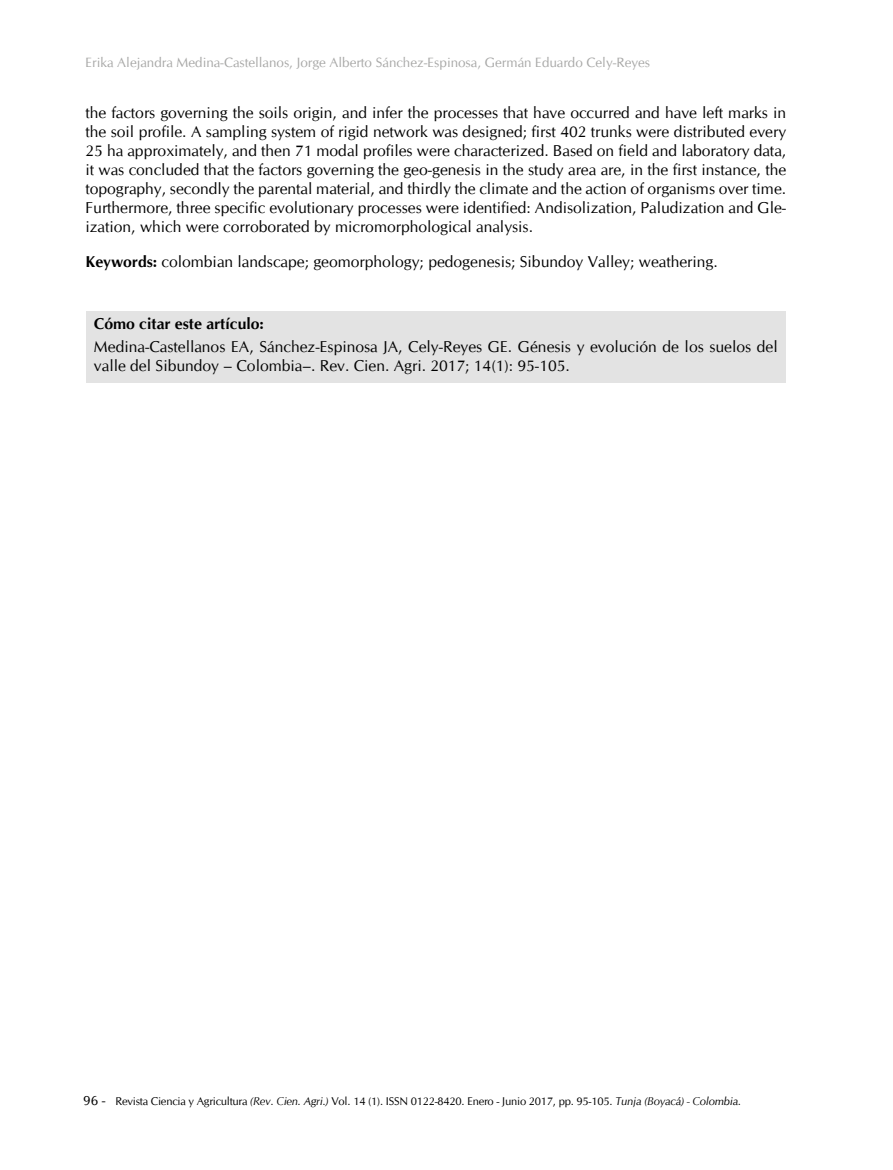
<style>
.page{position:relative;width:893px;height:1170px;background:#fff}
.page>*{position:absolute;margin:0;border:0;box-sizing:border-box;transform-origin:0 0}
.t1{font:15.75px/18.9px "CG Omega";color:#000;text-align:justify}
.t2{font:700 15.75px "CG Omega";color:#000}
.t3{font:13.5px "CG Omega";color:#a8a8a7}
.t4{font:11.25px "CG Omega";letter-spacing:-.02em;color:#000}
.s1{font-weight:700}
.s2{font-size:13.5px}
.s3{font-style:italic}
</style>
<div class="page">
<div style="left:86px;top:311px;width:699px;height:27px;background:#e3e3e3"></div>
<div style="left:86px;top:332px;width:699px;height:51px;background:#e3e3e3"></div>
<p class="t3" style="left:85px;top:54px;width:566px">Erika Alejandra Medina-Castellanos, Jorge Alberto Sánchez-Espinosa, Germán Eduardo Cely-Reyes</p>
<p class="t1" style="left:85px;top:103px;width:702px">the factors governing the soils origin, and infer the processes that have occurred and have left marks in the soil profile. A sampling system of rigid network was designed; first 402 trunks were distributed every 25 ha approximately, and then 71 modal profiles were characterized. Based on field and laboratory data, it was concluded that the factors governing the geo-genesis in the study area are, in the first instance, the topography, secondly the parental material, and thirdly the climate and the action of organisms over time.<br>Furthermore, three specific evolutionary processes were identified: Andisolization, Paludization and Gle&shy;ization, which were corroborated by micromorphological analysis.</p>
<p class="t1" style="left:85px;top:253px;width:634px"><span class="s1">Keywords:</span> colombian landscape; geomorphology; pedogenesis; Sibundoy Valley; weathering.</p>
<p class="t2" style="left:94px;top:313px;width:171px">Cómo citar este artículo:</p>
<p class="t1" style="left:94px;top:337px;width:685px">Medina-Castellanos EA, Sánchez-Espinosa JA, Cely-Reyes GE. Génesis y evolución de los suelos del valle del Sibundoy – Colombia–. Rev. Cien. Agri. 2017; 14(1): 95-105.</p>
<p class="t4" style="left:83px;top:1093px;width:659px"><span class="s2">96 -</span> Revista Ciencia y Agricultura <span class="s3">(Rev. Cien. Agri.)</span> Vol. 14 (1). ISSN 0122-8420. Enero - Junio 2017, pp. 95-105. <span class="s3">Tunja (Boyacá) - Colombia.</span></p>
</div>
